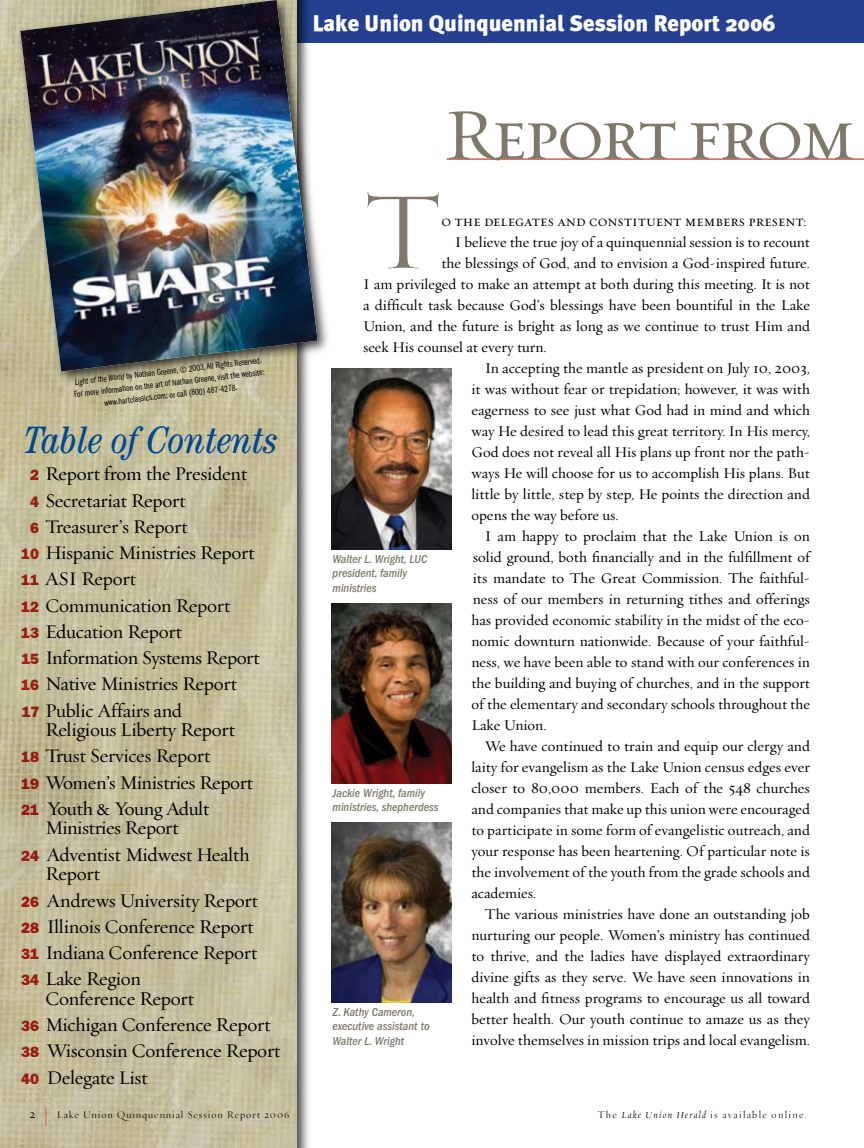
<style>
.page{position:relative;width:864px;height:1148px;background:#fff}
.page>*{position:absolute;margin:0;border:0;box-sizing:border-box;transform-origin:0 0}
.t1{font:113.7px "Requiem Fine HTF Roman";color:#7e796b}
.t2{font:72.75px "Requiem Text HTF Small Caps";letter-spacing:-.045em;color:#7e796b}
.t3{font:italic condensed 38.25px "Century";color:#004892}
.t4{font:900 22.5px "Meta Plus";color:#fff}
.t5{font:19.5px/26.2px "Requiem Text HTF Roman";letter-spacing:-.015em;color:#000}
.t6{font:15px "Requiem Text HTF Roman";color:#000}
.t7{font:15px "Requiem Text HTF Small Caps";color:#000}
.t8{font:italic 500 condensed 12px/14.4px "Franklin Gothic";color:#7e796b}
.t9{font:10.5px "Requiem Fine HTF Roman";letter-spacing:.085em;color:#000}
.t10{font:10.5px "Requiem Fine HTF Roman";letter-spacing:.12em;color:#000}
.t11{font:9px/11.9px "Franklin Gothic Book Cmpr";color:#000;text-align:center}
.s1{font-family:"Franklin Gothic Book Cmpr Ital"}
.s2{font-family:"Franklin Gothic";font-weight:800;font-size:15px;color:#c5281c}
.s3{font-family:"Franklin Gothic Book X Cmpr";font-size:18px;color:#c5281c}
.s4{font-family:"Requiem Fine HTF Italic"}
</style>
<div class="page">
<hr style="left:447px;top:158px;width:417px;height:2px;background:#c5281c">
<div style="left:280px;top:0;width:584px;height:43px;background:#24408f"></div>
<div style="left:0;top:0;width:311px;height:1148px;background:#000;opacity:.75"></div>
<img style="left:0;top:0;width:297px;height:1148px">
<div style="left:14px;top:0;width:318px;height:387px;background:#000;opacity:.75"></div>
<img style="left:20px;top:0;width:298px;height:371px">
<img style="left:331px;top:369px;width:120px;height:180px">
<img style="left:331px;top:603px;width:120px;height:180px">
<img style="left:331px;top:822px;width:120px;height:180px">
<h3 class="t4" style="left:312px;top:10px;width:464px">Lake Union Quinquennial Session Report 2006</h3>
<h2 class="t2" style="left:444px;top:92px;width:413px">Report from</h2>
<h1 class="t1" style="left:363px;top:165px;width:80px">T</h1>
<p class="t7" style="left:441px;top:212px;width:367px">o the delegates and constituent members present:</p>
<p class="t6" style="left:455px;top:233px;width:357px">I believe the true joy of a quinquennial session is to recount</p>
<p class="t6" style="left:441px;top:254px;width:370px">the blessings of God, and to envision a God-inspired future.</p>
<p class="t6" style="left:363px;top:275px;width:448px">I am privileged to make an attempt at both during this meeting. It is not</p>
<p class="t6" style="left:363px;top:296px;width:448px">a difficult task because God’s blessings have been bountiful in the Lake</p>
<p class="t6" style="left:363px;top:317px;width:449px">Union, and the future is bright as long as we continue to trust Him and</p>
<p class="t6" style="left:363px;top:338px;width:185px">seek His counsel at every turn.</p>
<p class="t6" style="left:485px;top:359px;width:327px">In accepting the mantle as president on July 10, 2003,</p>
<p class="t6" style="left:471px;top:380px;width:340px">it was without fear or trepidation; however, it was with</p>
<p class="t6" style="left:471px;top:401px;width:340px">eagerness to see just what God had in mind and which</p>
<p class="t6" style="left:471px;top:422px;width:340px">way He desired to lead this great territory. In His mercy,</p>
<p class="t6" style="left:471px;top:443px;width:340px">God does not reveal all His plans up front nor the path-</p>
<p class="t6" style="left:471px;top:464px;width:340px">ways He will choose for us to accomplish His plans. But</p>
<p class="t6" style="left:471px;top:485px;width:340px">little by little, step by step, He points the direction and</p>
<p class="t6" style="left:471px;top:506px;width:149px">opens the way before us.</p>
<p class="t6" style="left:485px;top:527px;width:327px">I am happy to proclaim that the Lake Union is on</p>
<p class="t6" style="left:473px;top:548px;width:339px">solid ground, both financially and in the fulfillment of</p>
<p class="t6" style="left:473px;top:569px;width:339px">its mandate to The Great Commission. The faithful-</p>
<p class="t6" style="left:473px;top:590px;width:339px">ness of our members in returning tithes and offerings</p>
<p class="t6" style="left:471px;top:611px;width:340px">has provided economic stability in the midst of the eco-</p>
<p class="t6" style="left:471px;top:632px;width:340px">nomic downturn nationwide. Because of your faithful-</p>
<p class="t6" style="left:471px;top:653px;width:340px">ness, we have been able to stand with our conferences in</p>
<p class="t6" style="left:471px;top:674px;width:340px">the building and buying of churches, and in the support</p>
<p class="t6" style="left:471px;top:695px;width:340px">of the elementary and secondary schools throughout the</p>
<p class="t6" style="left:471px;top:716px;width:77px">Lake Union.</p>
<p class="t6" style="left:485px;top:737px;width:327px">We have continued to train and equip our clergy and</p>
<p class="t6" style="left:471px;top:758px;width:340px">laity for evangelism as the Lake Union census edges ever</p>
<p class="t6" style="left:471px;top:779px;width:340px">closer to 80,000 members. Each of the 548 churches</p>
<p class="t6" style="left:471px;top:800px;width:340px">and companies that make up this union were encouraged</p>
<p class="t6" style="left:471px;top:821px;width:340px">to participate in some form of evangelistic outreach, and</p>
<p class="t6" style="left:471px;top:842px;width:340px">your response has been heartening. Of particular note is</p>
<p class="t6" style="left:471px;top:863px;width:340px">the involvement of the youth from the grade schools and</p>
<p class="t6" style="left:471px;top:884px;width:66px">academies.</p>
<p class="t6" style="left:485px;top:905px;width:327px">The various ministries have done an outstanding job</p>
<p class="t6" style="left:471px;top:926px;width:340px">nurturing our people. Women’s ministry has continued</p>
<p class="t6" style="left:471px;top:947px;width:340px">to thrive, and the ladies have displayed extraordinary</p>
<p class="t6" style="left:471px;top:968px;width:340px">divine gifts as they serve. We have seen innovations in</p>
<p class="t6" style="left:471px;top:989px;width:340px">health and fitness programs to encourage us all toward</p>
<p class="t6" style="left:471px;top:1010px;width:340px">better health. Our youth continue to amaze us as they</p>
<p class="t6" style="left:471px;top:1031px;width:340px">involve themselves in mission trips and local evangelism.</p>
<p class="t11" style="left:72px;top:377px;width:193px;rotate:-7deg"><span class="s1">Light of the World</span> by Nathan Greene, © 2003, All Rights Reserved.<br>For more information on the art of Nathan Greene, visit the website: www.hartclassics.com; or call (800) 487-4278.</p>
<h3 class="t3" style="left:25px;top:418px;width:255px">Table of Contents</h3>
<h3 class="t5" style="left:30px;top:461px;width:219px"><span class="s2">2</span> Report from the President</h3>
<h3 class="t5" style="left:30px;top:487px;width:157px"><span class="s2">4</span> Secretariat Report</h3>
<h3 class="t5" style="left:30px;top:514px;width:159px"><span class="s2">6</span> Treasurer’s Report</h3>
<h3 class="t5" style="left:21px;top:540px;width:235px"><span class="s2">10</span> Hispanic Ministries Report</h3>
<h3 class="t5" style="left:21px;top:566px;width:116px"><span class="s2">11</span> ASI Report</h3>
<h3 class="t5" style="left:21px;top:592px;width:211px"><span class="s2">12</span> Communication Report</h3>
<h3 class="t5" style="left:21px;top:619px;width:162px"><span class="s2">13</span> Education Report</h3>
<h3 class="t5" style="left:22px;top:645px;width:240px"><span class="s2">15</span> Information Systems Report</h3>
<h3 class="t5" style="left:21px;top:671px;width:217px"><span class="s2">16</span> Native Ministries Report</h3>
<h3 class="t5" style="left:22px;top:697px;width:162px"><span class="s2">17</span> Public Affairs and</h3>
<h3 class="t5" style="left:21px;top:717px;width:233px;text-indent:24px">Religious Liberty Report<br><span class="s2">18</span> Trust Services Report<br><span class="s2">19</span> Women’s Ministries Report<br><span class="s2">21</span> Youth &amp; Young Adult</h3>
<h3 class="t5" style="left:21px;top:815px;width:230px;text-indent:24px">Ministries Report<br><span class="s2">24</span> Adventist Midwest Health</h3>
<h3 class="t5" style="left:21px;top:861px;width:238px;text-indent:24px">Report<br><span class="s2">26</span> Andrews University Report<br><span class="s2">28</span> Illinois Conference Report<br><span class="s2">31</span> Indiana Conference Report<br><span class="s2">34</span> Lake Region</h3>
<h3 class="t5" style="left:21px;top:985px;width:261px;text-indent:24px">Conference Report<br><span class="s2">36</span> Michigan Conference Report<br><span class="s2">38</span> Wisconsin Conference Report<br><span class="s2">40</span> Delegate List</h3>
<p class="t9" style="left:44px;top:1108px;width:247px"><span class="s3">|</span> Lake Union Quinquennial Session Report 2006</p>
<p class="t10" style="left:597px;top:1108px;width:211px">The <span class="s4">Lake Union Herald</span> is available online.</p>
<p class="t8" style="left:333px;top:551px;width:96px">Walter L. Wright, LUC president, family ministries</p>
<p class="t8" style="left:333px;top:785px;width:107px">Jackie Wright, family ministries, shepherdess</p>
<p class="t8" style="left:333px;top:1004px;width:99px">Z. Kathy Cameron, executive assistant to<br>Walter L. Wright</p>
</div>
